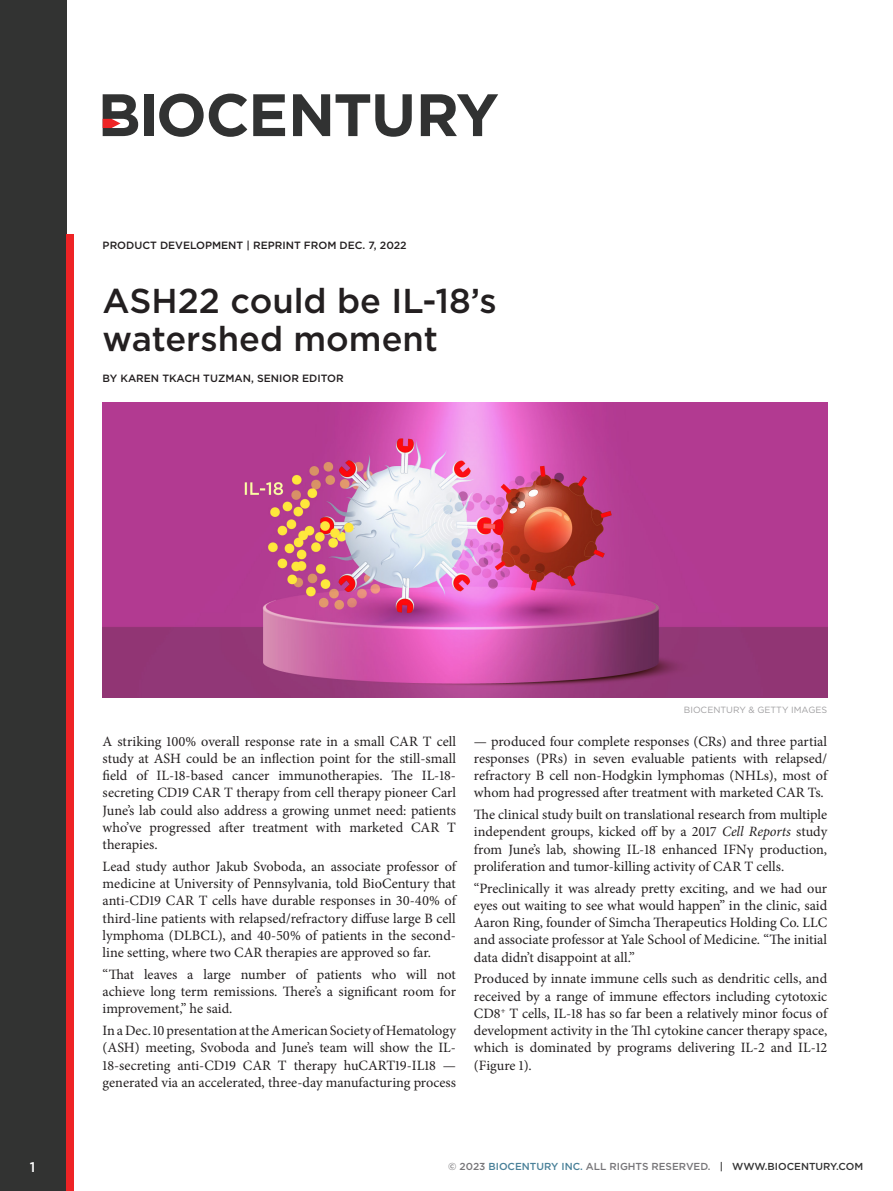
<style>
.page{position:relative;width:893px;height:1191px;background:#fff}
.page>*{position:absolute;margin:0;border:0;box-sizing:border-box;transform-origin:0 0}
.title_banner{font:500 34.5px/37.5px "Gotham";color:#231f20}
.body_text{font:14.25px/17.2px "Minion Pro";color:#231f20;text-align:justify}
.t1{font:500 13.95px "Gotham";color:#fff}
.byline{font:500 10.5px "Gotham";color:#231f20}
.t2{font:500 10.2px "Gotham";color:#777679}
.photo_credit{font:9px "Gotham";color:#a09fa1}
.s1{font-style:italic}
.s2{color:#4a8199}
.s3{color:#333}
</style>
<div class="page">
<div style="left:144px;top:94px;width:9px;height:42px;background:#313232"></div>
<svg style="left:159px;top:94px;width:88px;height:43px"></svg>
<svg style="left:253px;top:94px;width:32px;height:42px"></svg>
<svg style="left:293px;top:94px;width:37px;height:42px"></svg>
<svg style="left:336px;top:94px;width:76px;height:43px"></svg>
<svg style="left:421px;top:94px;width:77px;height:42px"></svg>
<svg style="left:103px;top:94px;width:35px;height:42px"></svg>
<div style="left:0;top:0;width:67px;height:1191px;background:#323332"></div>
<div style="left:67px;top:234px;width:7px;height:957px;background:#ee2325"></div>
<img style="left:103px;top:403px;width:724px;height:295px">
<p class="byline" style="left:103px;top:239px;width:306px">PRODUCT DEVELOPMENT | REPRINT FROM DEC. 7, 2022</p>
<p class="title_banner" style="left:103px;top:282px;width:396px">ASH22 could be IL-18’s watershed moment</p>
<p class="byline" style="left:103px;top:372px;width:242px">BY KAREN TKACH TUZMAN, SENIOR EDITOR</p>
<p class="photo_credit" style="left:684px;top:704px;width:145px">BIOCENTURY &amp; GETTY IMAGES</p>
<p class="body_text" style="left:103px;top:732px;width:355px">A striking 100% overall response rate in a small CAR T cell study at ASH could be an inflection point for the still-small field of IL-18-based cancer immunotherapies. The IL-18- secreting CD19 CAR T therapy from cell therapy pioneer Carl June’s lab could also address a growing unmet need: patients who’ve progressed after treatment with marketed CAR T therapies.</p>
<p class="body_text" style="left:103px;top:857px;width:355px">Lead study author Jakub Svoboda, an associate professor of medicine at University of Pennsylvania, told BioCentury that anti-CD19 CAR T cells have durable responses in 30-40% of third-line patients with relapsed/refractory diffuse large B cell lymphoma (DLBCL), and 40-50% of patients in the second&shy;line setting, where two CAR therapies are approved so far.</p>
<p class="body_text" style="left:103px;top:965px;width:355px">“That leaves a large number of patients who will not achieve long term remissions. There’s a significant room for improvement,” he said.</p>
<p class="body_text" style="left:103px;top:1022px;width:355px">In a Dec. 10 presentation at the American Society of Hematology (ASH) meeting, Svoboda and June’s team will show the IL-18-secreting anti-CD19 CAR T therapy huCART19-IL18 — generated via an accelerated, three-day manufacturing process</p>
<p class="body_text" style="left:474px;top:732px;width:355px">— produced four complete responses (CRs) and three partial responses (PRs) in seven evaluable patients with relapsed/ refractory B cell non-Hodgkin lymphomas (NHLs), most of whom had progressed after treatment with marketed CAR Ts.</p>
<p class="body_text" style="left:474px;top:806px;width:355px">The clinical study built on translational research from multiple independent groups, kicked off by a 2017 <span class="s1">Cell Reports</span> study from June’s lab, showing IL-18 enhanced IFNγ production, proliferation and tumor-killing activity of CAR T cells.</p>
<p class="body_text" style="left:474px;top:879px;width:355px">“Preclinically it was already pretty exciting, and we had our eyes out waiting to see what would happen” in the clinic, said Aaron Ring, founder of Simcha Therapeutics Holding Co. LLC and associate professor at Yale School of Medicine. “The initial data didn’t disappoint at all.”</p>
<p class="body_text" style="left:474px;top:970px;width:355px">Produced by innate immune cells such as dendritic cells, and received by a range of immune effectors including cytotoxic CD8<sup>+</sup> T cells, IL-18 has so far been a relatively minor focus of development activity in the Th1 cytokine cancer therapy space, which is dominated by programs delivering IL-2 and IL-12 (Figure 1).</p>
<p class="t1" style="left:30px;top:1157px;width:7px">1</p>
<p class="t2" style="left:448px;top:1159px;width:417px">© 2023 <span class="s2">BIOCENTURY INC.</span> ALL RIGHTS RESERVED. <span class="s3">| WWW.BIOCENTURY.COM</span></p>
</div>
